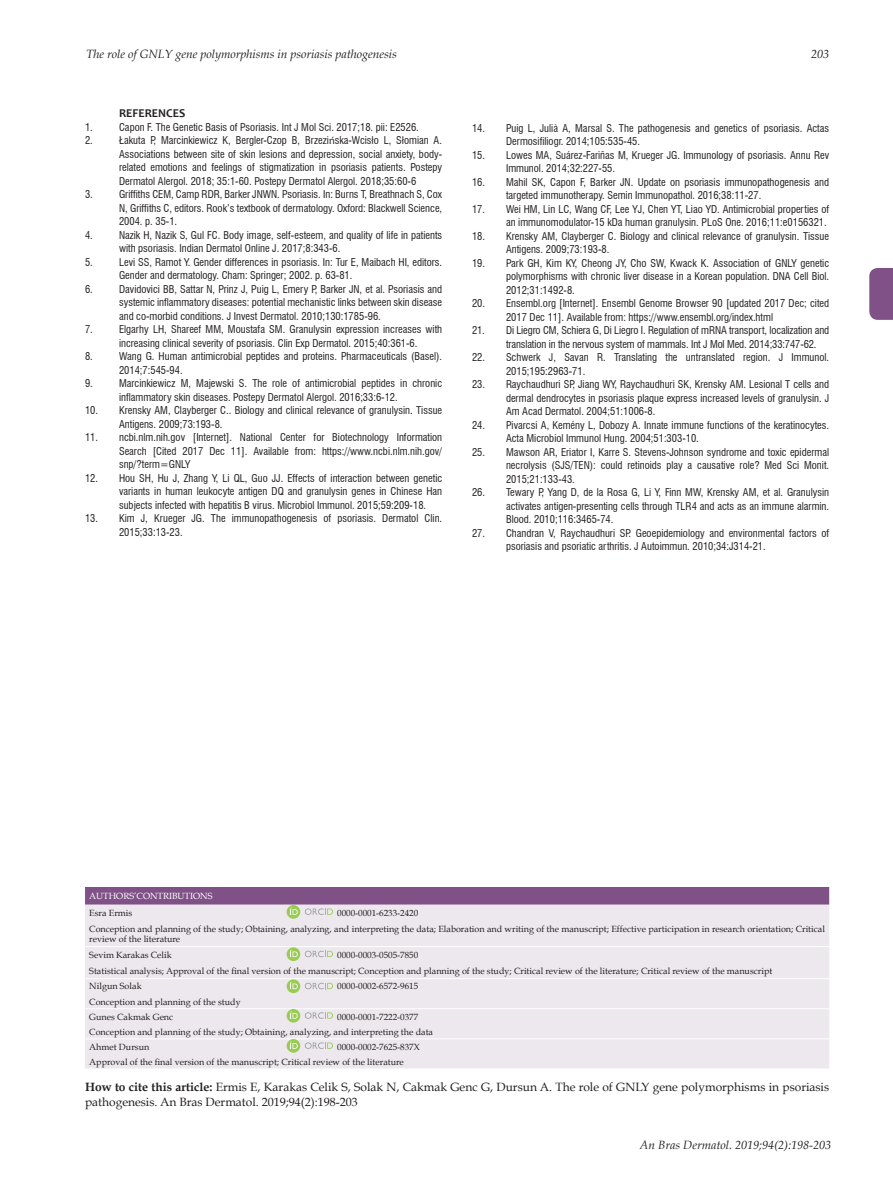
<style>
.page{position:relative;width:893px;height:1191px;background:#fff}
.page>*{position:absolute;margin:0;border:0;box-sizing:border-box;transform-origin:0 0}
.miolo{font:12px/15px "Book Antiqua";color:#231f20}
.t1{font:italic 12px "Book Antiqua";color:#231f20}
.miolo-2{font:700 12px "Candara";color:#231f20}
.t2{font:condensed 10.5px/13.5px "Swiss 721 BT";color:#231f20}
.ABD-ING_-_2016{font:9px/10.5px "Book Antiqua";color:#231f20}
.ABD-ING_-_2016-2{font:9px "Book Antiqua";color:#fff}
.s1{font-family:"Candara";font-stretch:normal}
.s2{font-weight:700}
</style>
<div class="page">
<svg style="left:869px;top:268px;width:24px;height:52px"></svg>
<div style="left:85px;top:915px;width:744px;height:153px;background:#ede8ee"></div>
<hr style="left:85px;top:946px;width:202px;height:1px;background:#fff">
<hr style="left:287px;top:946px;width:46px;height:1px;background:#fff">
<hr style="left:333px;top:946px;width:496px;height:1px;background:#fff">
<hr style="left:287px;top:978px;width:46px;height:1px;background:#fff">
<hr style="left:333px;top:978px;width:496px;height:1px;background:#fff">
<hr style="left:287px;top:1008px;width:46px;height:1px;background:#fff">
<hr style="left:333px;top:1008px;width:496px;height:1px;background:#fff">
<hr style="left:287px;top:1038px;width:46px;height:1px;background:#fff">
<hr style="left:333px;top:1038px;width:496px;height:1px;background:#fff">
<hr style="left:85px;top:978px;width:202px;height:1px;background:#fff">
<hr style="left:85px;top:1008px;width:202px;height:1px;background:#fff">
<hr style="left:85px;top:1038px;width:202px;height:1px;background:#fff">
<div style="left:287px;top:905px;width:13px;height:13px;background:#99cc52;border-radius:50%"></div>
<svg style="left:85px;top:887px;width:744px;height:28px;background:#a789ab"></svg>
<div style="left:287px;top:947px;width:13px;height:14px;background:#99cc52;border-radius:50%"></div>
<svg style="left:305px;top:950px;width:28px;height:7px"></svg>
<svg style="left:290px;top:949px;width:8px;height:8px"></svg>
<svg style="left:287px;top:979px;width:13px;height:14px"></svg>
<svg style="left:305px;top:982px;width:28px;height:7px"></svg>
<svg style="left:290px;top:981px;width:8px;height:8px"></svg>
<svg style="left:287px;top:1009px;width:13px;height:13px"></svg>
<svg style="left:305px;top:1012px;width:28px;height:6px"></svg>
<svg style="left:290px;top:1011px;width:8px;height:7px"></svg>
<svg style="left:287px;top:1039px;width:13px;height:13px"></svg>
<svg style="left:305px;top:1042px;width:28px;height:6px"></svg>
<svg style="left:290px;top:1041px;width:8px;height:7px"></svg>
<p class="t1" style="left:86px;top:47px;width:312px">The role of GNLY gene polymorphisms in psoriasis pathogenesis</p>
<p class="t1" style="left:811px;top:47px;width:19px">203</p>
<p class="miolo-2" style="left:119px;top:106px;width:68px">REFERENCES</p>
<p class="t2" style="left:85px;top:120px;width:9px">1.</p>
<p class="t2" style="left:119px;top:120px;width:301px">Capon F. The Genetic Basis of Psoriasis. Int J Mol Sci. 2017;18. pii: E2526.</p>
<p class="t2" style="left:85px;top:134px;width:9px">2.</p>
<p class="t2" style="left:119px;top:134px;width:325px;text-align:justify">Łakuta P, Marcinkiewicz K, Bergler-Czop B, Brzezi<span class="s1">ń</span>ska-Wcisło L, Słomian A.<br>Associations between site of skin lesions and depression, social anxiety, body&shy;related emotions and feelings of stigmatization in psoriasis patients. Postepy Dermatol Alergol. 2018; 35:1-60. Postepy Dermatol Alergol. 2018;35:60-6</p>
<p class="t2" style="left:85px;top:188px;width:9px">3.</p>
<p class="t2" style="left:119px;top:188px;width:325px;text-align:justify">Griffiths CEM, Camp RDR, Barker JNWN. Psoriasis. In: Burns T, Breathnach S, Cox N, Griffiths C, editors. Rook’s textbook of dermatology. Oxford: Blackwell Science, 2004. p. 35-1.</p>
<p class="t2" style="left:85px;top:228px;width:9px">4.</p>
<p class="t2" style="left:119px;top:228px;width:325px">Nazik H, Nazik S, Gul FC. Body image, self-esteem, and quality of life in patients with psoriasis. Indian Dermatol Online J. 2017;8:343-6.</p>
<p class="t2" style="left:85px;top:255px;width:9px">5.</p>
<p class="t2" style="left:119px;top:255px;width:325px">Levi SS, Ramot Y. Gender differences in psoriasis. In: Tur E, Maibach HI, editors.<br>Gender and dermatology. Cham: Springer; 2002. p. 63-81.</p>
<p class="t2" style="left:85px;top:282px;width:9px">6.</p>
<p class="t2" style="left:119px;top:282px;width:325px;text-align:justify">Davidovici BB, Sattar N, Prinz J, Puig L, Emery P, Barker JN, et al. Psoriasis and systemic inflammatory diseases: potential mechanistic links between skin disease and co-morbid conditions. J Invest Dermatol. 2010;130:1785-96.</p>
<p class="t2" style="left:85px;top:323px;width:9px">7.</p>
<p class="t2" style="left:119px;top:323px;width:325px">Elgarhy LH, Shareef MM, Moustafa SM. Granulysin expression increases with increasing clinical severity of psoriasis. Clin Exp Dermatol. 2015;40:361-6.</p>
<p class="t2" style="left:85px;top:350px;width:9px">8.</p>
<p class="t2" style="left:119px;top:350px;width:325px">Wang G. Human antimicrobial peptides and proteins. Pharmaceuticals (Basel).<br>2014;7:545-94.</p>
<p class="t2" style="left:85px;top:377px;width:9px">9.</p>
<p class="t2" style="left:119px;top:377px;width:325px">Marcinkiewicz M, Majewski S. The role of antimicrobial peptides in chronic inflammatory skin diseases. Postepy Dermatol Alergol. 2016;33:6-12.</p>
<p class="t2" style="left:119px;top:404px;width:325px;text-indent:-34px">10. Krensky AM, Clayberger C.. Biology and clinical relevance of granulysin. Tissue<br>Antigens. 2009;73:193-8.</p>
<p class="t2" style="left:119px;top:431px;width:325px;text-align:justify;text-indent:-34px">11. ncbi.nlm.nih.gov [Internet]. National Center for Biotechnology Information Search [Cited 2017 Dec 11]. Available from: https://www.ncbi.nlm.nih.gov/ snp/?term=GNLY</p>
<p class="t2" style="left:119px;top:471px;width:325px;text-align:justify;text-indent:-34px">12. Hou SH, Hu J, Zhang Y, Li QL, Guo JJ. Effects of interaction between genetic variants in human leukocyte antigen DQ and granulysin genes in Chinese Han subjects infected with hepatitis B virus. Microbiol Immunol. 2015;59:209-18.</p>
<p class="t2" style="left:119px;top:512px;width:325px;text-indent:-34px">13. Kim J, Krueger JG. The immunopathogenesis of psoriasis. Dermatol Clin.<br>2015;33:13-23.</p>
<p class="t2" style="left:506px;top:121px;width:325px;text-indent:-34px">14. Puig L, Julià A, Marsal S. The pathogenesis and genetics of psoriasis. Actas<br>Dermosifiliogr. 2014;105:535-45.</p>
<p class="t2" style="left:506px;top:148px;width:325px;text-indent:-34px">15. Lowes MA, Suárez-Fariñas M, Krueger JG. Immunology of psoriasis. Annu Rev<br>Immunol. 2014;32:227-55.</p>
<p class="t2" style="left:506px;top:175px;width:325px;text-indent:-34px">16. Mahil SK, Capon F, Barker JN. Update on psoriasis immunopathogenesis and targeted immunotherapy. Semin Immunopathol. 2016;38:11-27.</p>
<p class="t2" style="left:472px;top:202px;width:359px;text-align:right">17. Wei HM, Lin LC, Wang CF, Lee YJ, Chen YT, Liao YD. Antimicrobial properties of an immunomodulator-15 kDa human granulysin. PLoS One. 2016;11:e0156321.</p>
<p class="t2" style="left:506px;top:229px;width:325px;text-indent:-34px">18. Krensky AM, Clayberger C. Biology and clinical relevance of granulysin. Tissue<br>Antigens. 2009;73:193-8.</p>
<p class="t2" style="left:506px;top:256px;width:325px;text-align:justify;text-indent:-34px">19. Park GH, Kim KY, Cheong JY, Cho SW, Kwack K. Association of GNLY genetic polymorphisms with chronic liver disease in a Korean population. DNA Cell Biol.<br>2012;31:1492-8.</p>
<p class="t2" style="left:506px;top:296px;width:325px;text-indent:-34px">20. Ensembl.org [Internet]. Ensembl Genome Browser 90 [updated 2017 Dec; cited<br>2017 Dec 11]. Available from: https://www.ensembl.org/index.html</p>
<p class="t2" style="left:506px;top:323px;width:325px;text-indent:-34px">21. Di Liegro CM, Schiera G, Di Liegro I. Regulation of mRNA transport, localization and translation in the nervous system of mammals. Int J Mol Med. 2014;33:747-62.</p>
<p class="t2" style="left:506px;top:350px;width:325px;text-indent:-34px">22. Schwerk J, Savan R. Translating the untranslated region. J Immunol.<br>2015;195:2963-71.</p>
<p class="t2" style="left:506px;top:377px;width:325px;text-align:justify;text-indent:-34px">23. Raychaudhuri SP, Jiang WY, Raychaudhuri SK, Krensky AM. Lesional T cells and dermal dendrocytes in psoriasis plaque express increased levels of granulysin. J Am Acad Dermatol. 2004;51:1006-8.</p>
<p class="t2" style="left:506px;top:418px;width:325px;text-indent:-34px">24. Pivarcsi A, Kemény L, Dobozy A. Innate immune functions of the keratinocytes.<br>Acta Microbiol Immunol Hung. 2004;51:303-10.</p>
<p class="t2" style="left:506px;top:445px;width:325px;text-align:justify;text-indent:-34px">25. Mawson AR, Eriator I, Karre S. Stevens-Johnson syndrome and toxic epidermal necrolysis (SJS/TEN): could retinoids play a causative role? Med Sci Monit.<br>2015;21:133-43.</p>
<p class="t2" style="left:506px;top:485px;width:325px;text-align:justify;text-indent:-34px">26. Tewary P, Yang D, de la Rosa G, Li Y, Finn MW, Krensky AM, et al. Granulysin activates antigen-presenting cells through TLR4 and acts as an immune alarmin.<br>Blood. 2010;116:3465-74.</p>
<p class="t2" style="left:506px;top:526px;width:325px;text-indent:-34px">27. Chandran V, Raychaudhuri SP. Geoepidemiology and environmental factors of psoriasis and psoriatic arthritis. J Autoimmun. 2010;34:J314-21.</p>
<p class="ABD-ING_-_2016-2" style="left:89px;top:890px;width:125px">AUTHORS’CONTRIBUTIONS</p>
<p class="ABD-ING_-_2016" style="left:89px;top:907px;width:45px">Esra Ermis</p>
<p class="ABD-ING_-_2016" style="left:337px;top:907px;width:82px">0000-0001-6233-2420</p>
<p class="ABD-ING_-_2016" style="left:89px;top:923px;width:737px">Conception and planning of the study; Obtaining, analyzing, and interpreting the data; Elaboration and writing of the manuscript; Effective participation in research orientation; Critical review of the literature</p>
<p class="ABD-ING_-_2016" style="left:89px;top:950px;width:84px">Sevim Karakas Celik</p>
<p class="ABD-ING_-_2016" style="left:337px;top:950px;width:82px">0000-0003-0505-7850</p>
<p class="ABD-ING_-_2016" style="left:89px;top:966px;width:684px">Statistical analysis; Approval of the final version of the manuscript; Conception and planning of the study; Critical review of the literature; Critical review of the manuscript</p>
<p class="ABD-ING_-_2016" style="left:89px;top:981px;width:54px">Nilgun Solak</p>
<p class="ABD-ING_-_2016" style="left:337px;top:981px;width:82px">0000-0002-6572-9615</p>
<p class="ABD-ING_-_2016" style="left:89px;top:996px;width:153px">Conception and planning of the study</p>
<p class="ABD-ING_-_2016" style="left:89px;top:1011px;width:85px">Gunes Cakmak Genc</p>
<p class="ABD-ING_-_2016" style="left:337px;top:1011px;width:82px">0000-0001-7222-0377</p>
<p class="ABD-ING_-_2016" style="left:89px;top:1026px;width:345px">Conception and planning of the study; Obtaining, analyzing, and interpreting the data</p>
<p class="ABD-ING_-_2016" style="left:89px;top:1041px;width:62px">Ahmet Dursun</p>
<p class="ABD-ING_-_2016" style="left:337px;top:1041px;width:84px">0000-0002-7625-837X</p>
<p class="ABD-ING_-_2016" style="left:89px;top:1056px;width:316px">Approval of the final version of the manuscript; Critical review of the literature</p>
<p class="miolo" style="left:85px;top:1079px;width:746px"><span class="s2">How to cite this article:</span> Ermis E, Karakas Celik S, Solak N, Cakmak Genc G, Dursun A. The role of GNLY gene polymorphisms in psoriasis pathogenesis. An Bras Dermatol. 2019;94(2):198-203</p>
<p class="t1" style="left:640px;top:1137px;width:193px">An Bras Dermatol. 2019;94(2):198-203</p>
</div>
